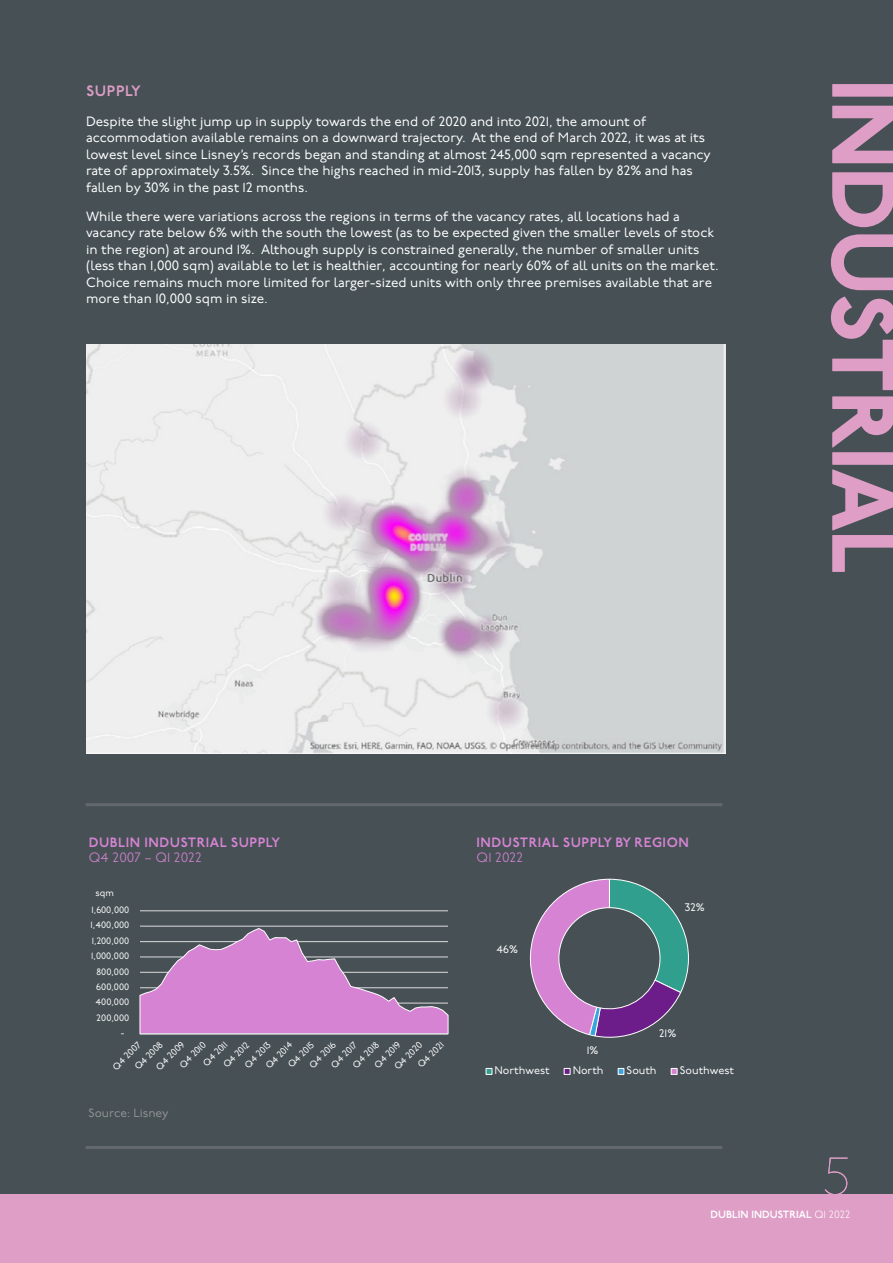
<style>
.page{position:relative;width:893px;height:1263px;background:#475155}
.page>*{position:absolute;margin:0;border:0;box-sizing:border-box;transform-origin:0 0}
.t1{font:800 90px "P22 Underground";letter-spacing:-.02em;color:#de9ec6}
.t2{font:100 52.5px "P22 Underground";color:#de9ec6}
.Investment_Subheadin{font:600 15px "P22 Underground";letter-spacing:.04em;color:#de9ec6}
.Grey_Text{font:13.5px/16.5px "P22 Underground";color:#fff}
.t3{font:600 13.5px/15px "P22 Underground";letter-spacing:.04em;color:#d784d5}
.t4{font:300 13.5px "P22 Underground";color:#d784d5}
.t5{font:12px "P22 Underground";color:#929395}
.t6{font:10.95px "P22 Underground";color:#fff}
.t7{font:600 10.5px "P22 Underground";color:#fff}
.t8{font:300 10.5px "P22 Underground";color:#fff}
.t9{font:9.3px "P22 Underground";letter-spacing:-.005em;color:#fff}
.s1{font-weight:300}
</style>
<div class="page">
<div style="left:0;top:1194px;width:893px;height:69px;background:#de9ec6"></div>
<hr style="left:86px;top:803px;width:636px;height:3px;background:#62686b">
<hr style="left:86px;top:1146px;width:636px;height:3px;background:#62686b">
<img style="left:86px;top:345px;width:639px;height:409px">
<hr style="left:140px;top:926px;width:308px;height:1px;background:#dcdcde">
<hr style="left:140px;top:910px;width:308px;height:1px;background:#dcdcde">
<svg style="left:140px;top:928px;width:309px;height:106px"></svg>
<hr style="left:140px;top:1033px;width:308px;height:1px;background:#dcdcde">
<svg style="left:529px;top:878px;width:160px;height:160px"></svg>
<div style="left:486px;top:1068px;width:6px;height:7px;border:1px solid #fff"></div>
<div style="left:564px;top:1068px;width:6px;height:7px;border:1px solid #fff"></div>
<div style="left:618px;top:1068px;width:6px;height:7px;border:1px solid #fff"></div>
<div style="left:671px;top:1068px;width:6px;height:7px;border:1px solid #fff"></div>
<p class="Investment_Subheadin" style="left:86px;top:83px;width:56px">SUPPLY</p>
<p class="Grey_Text" style="left:86px;top:113px;width:626px">Despite the slight jump up in supply towards the end of 2020 and into 2021, the amount of accommodation available remains on a downward trajectory. At the end of March 2022, it was at its lowest level since Lisney’s records began and standing at almost 245,000 sqm represented a vacancy rate of approximately 3.5%. Since the highs reached in mid-2013, supply has fallen by 82% and has fallen by 30% in the past 12 months.</p>
<p class="Grey_Text" style="left:86px;top:209px;width:634px">While there were variations across the regions in terms of the vacancy rates, all locations had a vacancy rate below 6% with the south the lowest (as to be expected given the smaller levels of stock in the region) at around 1%. Although supply is constrained generally, the number of smaller units (less than 1,000 sqm) available to let is healthier, accounting for nearly 60% of all units on the market.<br>Choice remains much more limited for larger-sized units with only three premises available that are more than 10,000 sqm in size.</p>
<p class="t1" style="left:916px;top:79px;width:497px;rotate:90deg">INDUSTRIAL</p>
<p class="t3" style="left:89px;top:835px;width:193px">DUBLIN INDUSTRIAL SUPPLY<br><span class="s1">Q4 2007 – Q1 2022</span></p>
<p class="t9" style="left:95px;top:888px;width:20px">sqm</p>
<p class="t9" style="left:91px;top:905px;width:39px">1,600,000</p>
<p class="t9" style="left:91px;top:920px;width:40px">1,400,000</p>
<p class="t9" style="left:92px;top:935px;width:39px">1,200,000</p>
<p class="t9" style="left:91px;top:951px;width:39px">1,000,000</p>
<p class="t9" style="left:96px;top:966px;width:34px">800,000</p>
<p class="t9" style="left:96px;top:982px;width:35px">600,000</p>
<p class="t9" style="left:95px;top:997px;width:35px">400,000</p>
<p class="t9" style="left:97px;top:1012px;width:34px">200,000</p>
<p class="t9" style="left:121px;top:1028px;width:5px">-</p>
<p class="t9" style="left:392px;top:1064px;width:37px;rotate:-45deg">Q4 2020</p>
<p class="t9" style="left:111px;top:1065px;width:37px;rotate:-45deg">Q4 2007</p>
<p class="t9" style="left:329px;top:1063px;width:34px;rotate:-45deg">Q4 2017</p>
<p class="t9" style="left:133px;top:1064px;width:37px;rotate:-45deg">Q4 2008</p>
<p class="t9" style="left:154px;top:1065px;width:37px;rotate:-45deg">Q4 2009</p>
<p class="t9" style="left:372px;top:1063px;width:34px;rotate:-45deg">Q4 2019</p>
<p class="t9" style="left:264px;top:1063px;width:35px;rotate:-45deg">Q4 2014</p>
<p class="t9" style="left:307px;top:1063px;width:34px;rotate:-45deg">Q4 2016</p>
<p class="t9" style="left:286px;top:1062px;width:34px;rotate:-45deg">Q4 2015</p>
<p class="t9" style="left:177px;top:1063px;width:35px;rotate:-45deg">Q4 2010</p>
<p class="t9" style="left:351px;top:1063px;width:34px;rotate:-45deg">Q4 2018</p>
<p class="t9" style="left:221px;top:1062px;width:34px;rotate:-45deg">Q4 2012</p>
<p class="t9" style="left:243px;top:1063px;width:34px;rotate:-45deg">Q4 2013</p>
<p class="t9" style="left:201px;top:1061px;width:32px;rotate:-45deg">Q4 2011</p>
<p class="t9" style="left:416px;top:1062px;width:34px;rotate:-45deg">Q4 2021</p>
<p class="t5" style="left:88px;top:1106px;width:82px">Source: Lisney</p>
<p class="t3" style="left:477px;top:835px;width:214px">INDUSTRIAL SUPPLY BY REGION</p>
<p class="t4" style="left:477px;top:849px;width:48px">Q1 2022</p>
<p class="t6" style="left:496px;top:944px;width:23px">46%</p>
<p class="t6" style="left:587px;top:1044px;width:13px">1%</p>
<p class="t6" style="left:685px;top:901px;width:21px">32%</p>
<p class="t6" style="left:659px;top:1027px;width:18px">21%</p>
<p class="t6" style="left:495px;top:1064px;width:57px">Northwest</p>
<p class="t6" style="left:573px;top:1064px;width:32px">North</p>
<p class="t6" style="left:627px;top:1064px;width:31px">South</p>
<p class="t6" style="left:680px;top:1064px;width:56px">Southwest</p>
<p class="t2" style="left:823px;top:1147px;width:29px">5</p>
<p class="t7" style="left:646px;top:1209px;width:180px">INVESTMENT PROPERTY REPORT <span class="s1">Q4</span></p>
<p class="t8" style="left:845px;top:1209px;width:7px">0</p>
<p class="t7" style="left:710px;top:1209px;width:141px">DUBLIN INDUSTRIAL <span class="s1">Q1 2022</span></p>
</div>
